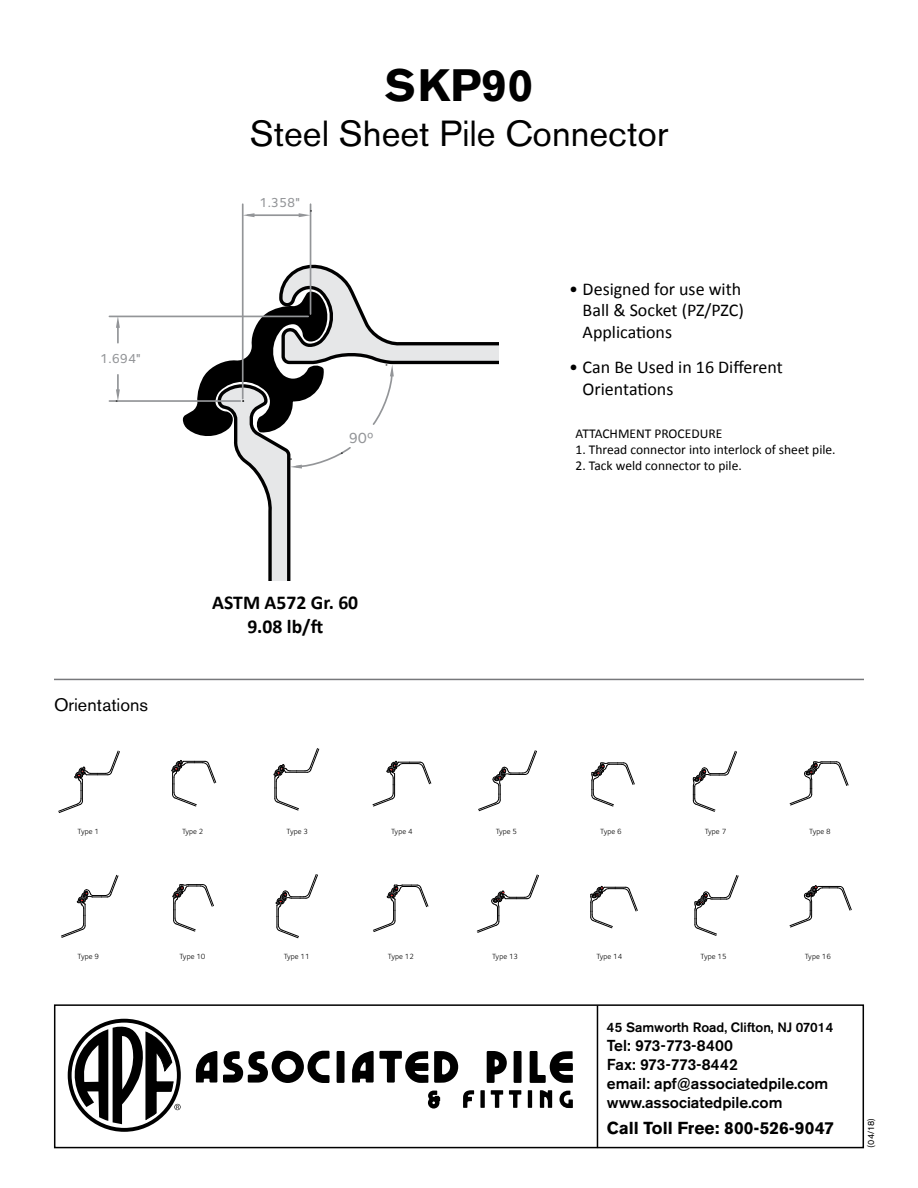
<style>
.page{position:relative;width:918px;height:1188px;background:#fff}
.page>*{position:absolute;margin:0;border:0;box-sizing:border-box;transform-origin:0 0}
.t1{font:700 45px "Akzidenz Grotesk BE";letter-spacing:.02em;color:#000}
.t2{font:36px "Akzidenz Grotesk BE";color:#000}
.t3{font:700 19.65px/23.5px "Calibri";color:#000;text-align:center}
.t4{font:18px/21.6px "Calibri";color:#000}
.t5{font:18px "Akzidenz Grotesk BE";color:#000}
.t6{font:700 17.25px "Akzidenz Grotesk BE";color:#000}
.t7{font:500 15.75px/18.9px "Akzidenz Grotesk BE";color:#000}
.t8{font:500 15.15px "Foundry Sterling";color:#939598}
.t9{font:13.5px "Calibri";color:#000}
.t10{font:500 13.5px "Akzidenz Grotesk BE";color:#000}
.t11{font:500 13.5px "Foundry Sterling";color:#939598}
.t12{font:9px "Akzidenz Grotesk BE";color:#000}
.t13{font:7.8px "Foundry Sterling";color:#000}
</style>
<div class="page">
<div style="left:54px;top:1004px;width:810px;height:144px;border:2px solid #000"></div>
<div style="left:68px;top:1019px;width:113px;height:113px;border:4px solid #000;border-radius:50%"></div>
<svg style="left:68px;top:1023px;width:113px;height:101px"></svg>
<div style="left:337px;top:1051px;width:8px;height:32px;background:#000"></div>
<div style="left:514px;top:1051px;width:8px;height:32px;background:#000"></div>
<svg style="left:434px;top:1051px;width:24px;height:32px"></svg>
<svg style="left:530px;top:1051px;width:43px;height:32px"></svg>
<svg style="left:352px;top:1051px;width:76px;height:32px"></svg>
<svg style="left:196px;top:1051px;width:21px;height:32px"></svg>
<svg style="left:223px;top:1051px;width:107px;height:32px"></svg>
<svg style="left:487px;top:1051px;width:20px;height:32px"></svg>
<div style="left:480px;top:1090px;width:5px;height:18px;background:#000"></div>
<hr style="left:528px;top:1090px;width:4px;height:18px;background:#000">
<svg style="left:509px;top:1090px;width:12px;height:18px"></svg>
<svg style="left:491px;top:1090px;width:12px;height:18px"></svg>
<svg style="left:559px;top:1091px;width:14px;height:17px"></svg>
<svg style="left:463px;top:1090px;width:11px;height:18px"></svg>
<svg style="left:540px;top:1090px;width:12px;height:18px"></svg>
<svg style="left:428px;top:1091px;width:12px;height:18px"></svg>
<hr style="left:597px;top:1006px;width:1px;height:142px;background:#000">
<svg style="left:275px;top:874px;width:43px;height:64px"></svg>
<svg style="left:172px;top:884px;width:42px;height:48px"></svg>
<svg style="left:373px;top:884px;width:56px;height:48px"></svg>
<svg style="left:61px;top:874px;width:58px;height:64px"></svg>
<svg style="left:58px;top:750px;width:62px;height:63px"></svg>
<svg style="left:273px;top:748px;width:47px;height:63px"></svg>
<svg style="left:171px;top:760px;width:45px;height:47px"></svg>
<svg style="left:591px;top:762px;width:44px;height:45px"></svg>
<svg style="left:693px;top:751px;width:44px;height:61px"></svg>
<svg style="left:478px;top:750px;width:59px;height:61px"></svg>
<svg style="left:789px;top:761px;width:60px;height:45px"></svg>
<svg style="left:372px;top:760px;width:60px;height:47px"></svg>
<svg style="left:477px;top:874px;width:62px;height:59px"></svg>
<svg style="left:789px;top:885px;width:63px;height:43px"></svg>
<svg style="left:590px;top:885px;width:48px;height:44px"></svg>
<svg style="left:694px;top:875px;width:45px;height:61px"></svg>
<hr style="left:54px;top:679px;width:810px;height:1px;background:#77787b">
<svg style="left:352px;top:289px;width:147px;height:76px"></svg>
<hr style="left:242px;top:204px;width:2px;height:195px;background:#939598">
<hr style="left:310px;top:204px;width:1px;height:110px;background:#939598">
<hr style="left:109px;top:316px;width:199px;height:1px;background:#939598">
<hr style="left:109px;top:400px;width:131px;height:2px;background:#939598">
<hr style="left:117px;top:323px;width:2px;height:20px;background:#939598">
<hr style="left:117px;top:375px;width:2px;height:20px;background:#939598">
<svg style="left:116px;top:317px;width:4px;height:11px"></svg>
<svg style="left:116px;top:389px;width:4px;height:13px"></svg>
<svg style="left:372px;top:365px;width:22px;height:60px"></svg>
<svg style="left:184px;top:266px;width:168px;height:314px"></svg>
<hr style="left:248px;top:214px;width:53px;height:2px;background:#939598">
<svg style="left:243px;top:213px;width:11px;height:4px"></svg>
<svg style="left:299px;top:211px;width:13px;height:6px"></svg>
<h1 class="t1" style="left:385px;top:59px;width:150px">SKP90</h1>
<h2 class="t2" style="left:250px;top:112px;width:420px">Steel Sheet Pile Connector</h2>
<h3 class="t11" style="left:100px;top:349px;width:42px">1.694"</h3>
<h3 class="t5" style="left:54px;top:694px;width:96px">Orientations</h3>
<h3 class="t11" style="left:259px;top:193px;width:42px">1.358"</h3>
<h3 class="t8" style="left:349px;top:427px;width:26px">90º</h3>
<h3 class="t3" style="left:212px;top:591px;width:147px">ASTM A572 Gr. 60<br>9.08 lb/ft</h3>
<h3 class="t4" style="left:583px;top:278px;width:163px;text-indent:-14px">• Designed for use with<br>Ball &amp; Socket (PZ/PZC)<br>Applications</h3>
<h3 class="t4" style="left:583px;top:356px;width:202px;text-indent:-14px">• Can Be Used in 16 Different<br>Orientations</h3>
<h3 class="t9" style="left:576px;top:425px;width:148px">ATTACHMENT PROCEDURE</h3>
<h3 class="t9" style="left:576px;top:441px;width:262px">1. Thread connector into interlock of sheet pile.</h3>
<h3 class="t9" style="left:576px;top:457px;width:168px">2. Tack weld connector to pile.</h3>
<p class="t13" style="left:78px;top:826px;width:23px">Type 1</p>
<p class="t13" style="left:182px;top:826px;width:23px">Type 2</p>
<p class="t13" style="left:287px;top:826px;width:23px">Type 3</p>
<p class="t13" style="left:391px;top:826px;width:23px">Type 4</p>
<p class="t13" style="left:496px;top:826px;width:23px">Type 5</p>
<p class="t13" style="left:600px;top:826px;width:23px">Type 6</p>
<p class="t13" style="left:705px;top:826px;width:23px">Type 7</p>
<p class="t13" style="left:809px;top:826px;width:23px">Type 8</p>
<p class="t13" style="left:78px;top:951px;width:23px">Type 9</p>
<p class="t13" style="left:179px;top:951px;width:28px">Type 10</p>
<p class="t13" style="left:284px;top:951px;width:28px">Type 11</p>
<p class="t13" style="left:388px;top:951px;width:28px">Type 12</p>
<p class="t13" style="left:492px;top:951px;width:28px">Type 13</p>
<p class="t13" style="left:596px;top:951px;width:28px">Type 14</p>
<p class="t13" style="left:701px;top:951px;width:28px">Type 15</p>
<p class="t13" style="left:805px;top:951px;width:28px">Type 16</p>
<h3 class="t10" style="left:607px;top:1019px;width:228px">45 Samworth Road, Clifton, NJ 07014</h3>
<h3 class="t7" style="left:607px;top:1036px;width:223px">Tel: 973-773-8400<br>Fax: 973-773-8442<br>email: apf@associatedpile.com www.associatedpile.com</h3>
<h3 class="t6" style="left:607px;top:1118px;width:229px">Call Toll Free: 800-526-9047</h3>
<p class="t12" style="left:866px;top:1148px;width:31px;rotate:-90deg">(04/18)</p>
</div>
